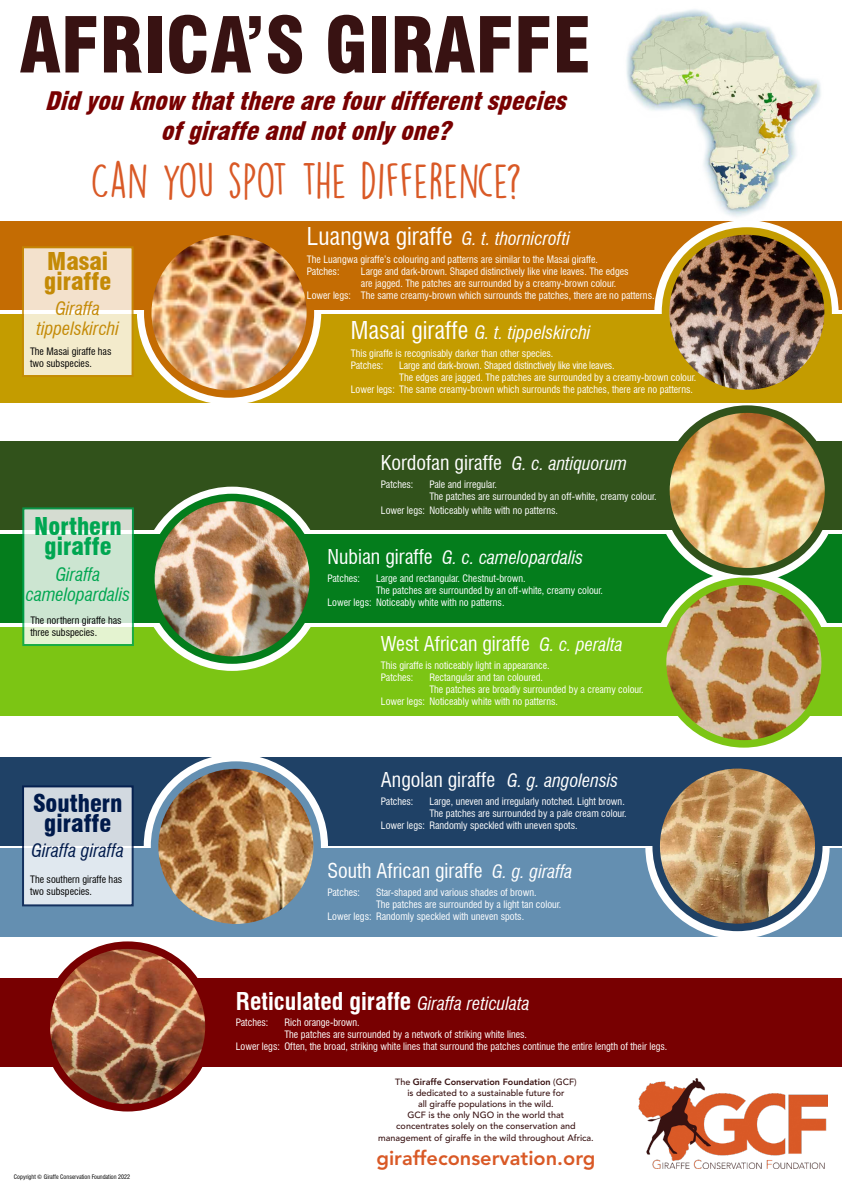
<style>
.page{position:relative;width:842px;height:1192px;background:#fff}
.page>*{position:absolute;margin:0;border:0;box-sizing:border-box;transform-origin:0 0}
.t1{font:900 condensed 75px "Swiss 721 BT";color:#381212}
.t2{font:45px "DK Lemon Yellow Sun";color:#d95926}
.t3{font:italic 900 condensed 25px/30px "Swiss 721 BT";color:#780001;text-align:center}
.t4{font:700 condensed 24px "Swiss 721 BT";color:#fff}
.t5{font:900 condensed 24px/20px "Swiss 721 BT";color:#001a4b;text-align:center}
.t6{font:900 condensed 24px/20px "Swiss 721 BT";color:#00a651;text-align:center}
.t7{font:900 condensed 24px/20px "Swiss 721 BT";color:#c48a06}
.t8{font:condensed 20px "Swiss 721 BT";color:#fff}
.t9{font:800 20px "Avenir LT Std";color:#d95926}
.t10{font:italic condensed 18px "Swiss 721 BT";color:#fff}
.t11{font:italic condensed 18px/20px "Swiss 721 BT";color:#00a651;text-align:center}
.t12{font:italic condensed 18px/20px "Swiss 721 BT";color:#c48a06;text-align:center}
.t13{font:italic condensed 18px "Swiss 721 BT";color:#001a4b}
.t14{font:condensed 10px/12px "Swiss 721 BT";color:#fff}
.t15{font:condensed 10px/12px "Swiss 721 BT";color:#000}
.t16{font:condensed 10px "Swiss 721 BT";letter-spacing:-.02em;color:#fff}
.t17{font:500 9px/11.1px "Avenir LT Std";color:#381212;text-align:center}
.t18{font:condensed 6px "Swiss 721 BT";color:#000}
.s1{font-style:normal;font-size:24px}
.s2{font-style:italic;font-size:18px}
.s3{font-style:normal;font-size:20px}
.s4{font-weight:400;font-style:italic;font-size:18px}
.s5{font-weight:800}
</style>
<div class="page">
<div style="left:0;top:849px;width:842px;height:88px;background:#648fb1"></div>
<svg style="left:645px;top:755px;width:185px;height:184px;background:#d0d8e0"></svg>
<div style="left:0;top:221px;width:842px;height:88px;background:#c46c03"></div>
<div style="left:0;top:315px;width:842px;height:88px;background:#c49c00"></div>
<svg style="left:137px;top:221px;width:184px;height:184px;background:#f2e0c8"></svg>
<img style="left:626px;top:9px;width:195px;height:230px">
<div style="left:0;top:757px;width:842px;height:88px;background:#1f4166"></div>
<div style="left:0;top:535px;width:842px;height:88px;background:#047d1c"></div>
<svg style="left:652px;top:571px;width:184px;height:184px"></svg>
<svg style="left:655px;top:398px;width:184px;height:185px;fill:#fff"></svg>
<div style="left:0;top:628px;width:842px;height:88px;background:#7cc514"></div>
<div style="left:0;top:442px;width:842px;height:88px;background:#31521b"></div>
<svg style="left:140px;top:487px;width:184px;height:184px;background:#c4e0c8"></svg>
<img style="left:638px;top:1078px;width:189px;height:90px">
<img style="left:666px;top:409px;width:162px;height:163px;border-radius:81px">
<div style="left:662px;top:405px;width:170px;height:170px;border:8px solid #31521b;border-radius:50%"></div>
<img style="left:663px;top:581px;width:162px;height:163px;border-radius:81px">
<div style="left:659px;top:578px;width:170px;height:170px;border:8px solid #7cc514;border-radius:50%"></div>
<div style="left:22px;top:785px;width:112px;height:121px;background:linear-gradient(to right,#d9e1e8,#d9e1e8);border:2px solid #001a4b"></div>
<svg style="left:22px;top:507px;width:112px;height:139px;background:#c5e1c9"></svg>
<svg style="left:144px;top:754px;width:184px;height:184px;background:#dee7ee"></svg>
<svg style="left:654px;top:220px;width:185px;height:184px;background:#f2e7c7"></svg>
<div style="left:650px;top:315px;width:192px;height:88px;background:#c49c00"></div>
<img style="left:665px;top:231px;width:163px;height:163px;border-radius:81px">
<div style="left:662px;top:227px;width:170px;height:170px;border:8px solid #c49c00;border-radius:50%"></div>
<div style="left:138px;top:535px;width:190px;height:88px;background:#047d1c"></div>
<img style="left:151px;top:497px;width:162px;height:163px;border-radius:81px">
<div style="left:147px;top:494px;width:170px;height:170px;border:8px solid #047d1c;border-radius:50%"></div>
<div style="left:138px;top:849px;width:198px;height:88px;background:#648fb1"></div>
<img style="left:155px;top:765px;width:162px;height:163px;border-radius:81px">
<div style="left:151px;top:761px;width:170px;height:170px;border:8px solid #648fb1;border-radius:50%"></div>
<div style="left:0;top:978px;width:842px;height:88px;background:#780001"></div>
<img style="left:46px;top:945px;width:163px;height:163px;border-radius:81px">
<div style="left:43px;top:941px;width:170px;height:170px;border:8px solid #780001;border-radius:50%"></div>
<div style="left:0;top:221px;width:324px;height:88px;background:#c46c03"></div>
<img style="left:148px;top:231px;width:162px;height:163px;border-radius:81px">
<div style="left:144px;top:228px;width:170px;height:170px;border:8px solid #c46c03;border-radius:50%"></div>
<div style="left:22px;top:246px;width:112px;height:131px;background:#f3ebcc;border:2px solid #c48a06"></div>
<img style="left:656px;top:765px;width:163px;height:162px;border-radius:81px">
<div style="left:652px;top:761px;width:170px;height:170px;border:8px solid #1f4166;border-radius:50%"></div>
<h1 class="t1" style="left:20px;top:0;width:573px">AFRICA’S GIRAFFE</h1>
<h3 class="t3" style="left:45px;top:86px;width:530px">Didyouknow thattherearefourdifferentspecies ofgiraffeandnotonlyone?</h3>
<h2 class="t2" style="left:90px;top:152px;width:433px">Can you spot the difference?</h2>
<h3 class="t7" style="left:44px;top:251px;width:69px">Masai giraffe</h3>
<h3 class="t12" style="left:36px;top:299px;width:84px">Giraffa tippelskirchi</h3>
<p class="t15" style="left:30px;top:345px;width:83px">The Masai giraffe has two subspecies.</p>
<h3 class="t6" style="left:34px;top:516px;width:89px">Northern giraffe</h3>
<h3 class="t11" style="left:26px;top:564px;width:106px">Giraffa camelopardalis</h3>
<p class="t15" style="left:30px;top:614px;width:93px">The northern giraffe has three subspecies.</p>
<h3 class="t5" style="left:33px;top:793px;width:91px">Southern giraffe</h3>
<h3 class="t13" style="left:32px;top:840px;width:94px">Giraffa giraffa</h3>
<p class="t15" style="left:30px;top:873px;width:94px">The southern giraffe has two subspecies.</p>
<p class="t18" style="left:14px;top:1173px;width:118px">Copyright © Giraffe Conservation Foundation 2022</p>
<h3 class="t10" style="left:307px;top:228px;width:265px"><span class="s1">Luangwa giraffe</span> G. t. thornicrofti</h3>
<p class="t14" style="left:307px;top:253px;width:293px">The Luangwa giraffe’s colouring and patterns are similar to the Masai giraffe.<br>Patches:</p>
<p class="t14" style="left:361px;top:265px;width:269px">Large and dark-brown. Shaped distinctively like vine leaves. The edges</p>
<p class="t14" style="left:361px;top:277px;width:257px">are jagged. The patches are surrounded by a creamy-brown colour.</p>
<p class="t14" style="left:307px;top:289px;width:349px">Lower legs: The same creamy-brown which surrounds the patches, there are no patterns.</p>
<h3 class="t10" style="left:351px;top:322px;width:241px"><span class="s1">Masai giraffe</span> G. t. tippelskirchi</h3>
<p class="t14" style="left:351px;top:347px;width:204px">This giraffe is recognisably darker than other species.<br>Patches:</p>
<p class="t16" style="left:399px;top:359px;width:217px">Large and dark-brown. Shaped distinctively like vine leaves.</p>
<p class="t14" style="left:399px;top:371px;width:298px">The edges are jagged. The patches are surrounded by a creamy-brown colour.</p>
<p class="t14" style="left:351px;top:383px;width:344px">Lower legs: The same creamy-brown which surrounds the patches, there are no patterns.</p>
<h3 class="t8" style="left:381px;top:451px;width:247px">Kordofan giraffe <span class="s2">G. c. antiquorum</span></h3>
<p class="t14" style="left:381px;top:478px;width:34px">Patches:</p>
<p class="t14" style="left:429px;top:478px;width:229px">Pale and irregular.<br>The patches are surrounded by an off-white, creamy colour.</p>
<p class="t14" style="left:381px;top:504px;width:179px">Lower legs: Noticeably white with no patterns.</p>
<h3 class="t10" style="left:327px;top:547px;width:258px"><span class="s3">Nubian giraffe</span> G. c. camelopardalis</h3>
<p class="t14" style="left:327px;top:572px;width:34px">Patches:</p>
<p class="t14" style="left:376px;top:572px;width:151px">Large and rectangular. Chestnut-brown.</p>
<p class="t14" style="left:376px;top:584px;width:229px">The patches are surrounded by an off-white, creamy colour.</p>
<p class="t14" style="left:327px;top:596px;width:179px">Lower legs: Noticeably white with no patterns.</p>
<h3 class="t8" style="left:381px;top:632px;width:244px">West African giraffe <span class="s2">G. c. peralta</span></h3>
<p class="t14" style="left:381px;top:659px;width:170px">This giraffe is noticeably light in appearance.<br>Patches:</p>
<p class="t14" style="left:429px;top:671px;width:115px">Rectangular and tan coloured.</p>
<p class="t14" style="left:429px;top:683px;width:216px">The patches are broadly surrounded by a creamy colour.</p>
<p class="t14" style="left:381px;top:695px;width:179px">Lower legs: Noticeably white with no patterns.</p>
<h3 class="t8" style="left:381px;top:768px;width:239px">Angolan giraffe <span class="s2">G. g. angolensis</span></h3>
<p class="t14" style="left:381px;top:795px;width:34px">Patches:</p>
<p class="t14" style="left:429px;top:795px;width:197px">Large, uneven and irregularly notched. Light brown.</p>
<p class="t14" style="left:429px;top:807px;width:199px">The patches are surrounded by a pale cream colour.</p>
<p class="t14" style="left:381px;top:819px;width:198px">Lower legs: Randomly speckled with uneven spots.</p>
<h3 class="t8" style="left:327px;top:859px;width:247px">South African giraffe <span class="s2">G. g. giraffa</span></h3>
<p class="t14" style="left:327px;top:886px;width:34px">Patches:</p>
<p class="t14" style="left:376px;top:886px;width:162px">Star-shaped and various shades of brown.</p>
<p class="t14" style="left:376px;top:898px;width:187px">The patches are surrounded by a light tan colour.</p>
<p class="t14" style="left:327px;top:910px;width:198px">Lower legs: Randomly speckled with uneven spots.</p>
<h3 class="t4" style="left:236px;top:987px;width:295px">Reticulated giraffe <span class="s4">Giraffa reticulata</span></h3>
<p class="t14" style="left:236px;top:1016px;width:34px">Patches:</p>
<p class="t14" style="left:284px;top:1016px;width:77px">Rich orange-brown.</p>
<p class="t14" style="left:284px;top:1028px;width:244px">The patches are surrounded by a network of striking white lines.</p>
<p class="t14" style="left:236px;top:1040px;width:433px">Lower legs: Often, the broad, striking white lines that surround the patches continue the entire length of their legs.</p>
<p class="t17" style="left:378px;top:1076px;width:217px">The <span class="s5">Giraffe Conservation Foundation</span> (GCF)<br>is dedicated to a sustainable future for<br>all giraffe populations in the wild.<br>GCF is the only NGO in the world that<br>concentrates solely on the conservation and management of giraffe in the wild throughout Africa.</p>
<h3 class="t9" style="left:376px;top:1146px;width:220px">giraffeconservation.org</h3>
</div>
